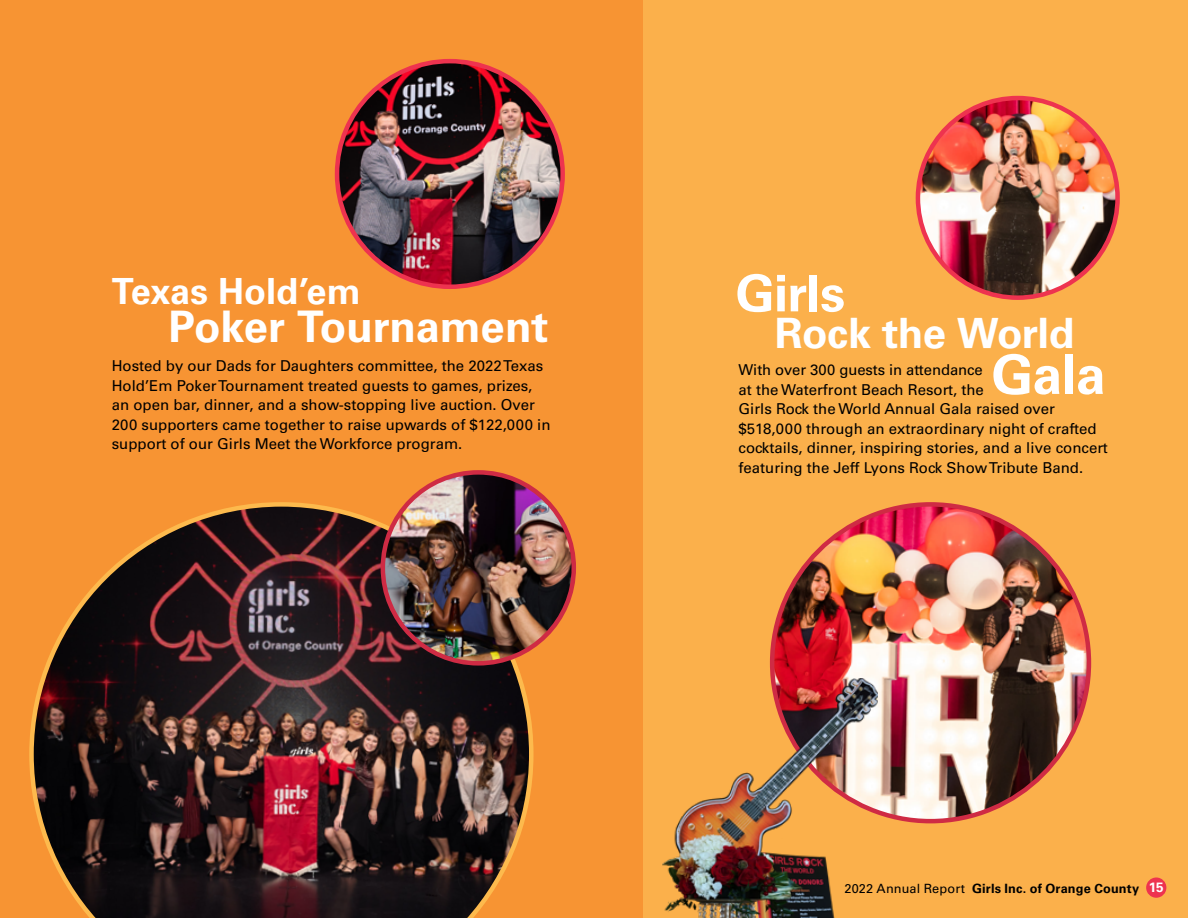
<style>
.page{position:relative;width:1188px;height:918px;background:#fff}
.page>*{position:absolute;margin:0;border:0;box-sizing:border-box;transform-origin:0 0}
.t1{font:700 54px "Univers LT Std";color:#fff}
.t2{font:700 50.55px "Univers LT Std";letter-spacing:-.015em;color:#fff}
.t3{font:700 43.5px "Univers LT Std";letter-spacing:-.005em;color:#fff}
.t4{font:700 41.85px "Univers LT Std";letter-spacing:-.015em;color:#fff}
.t5{font:700 36px "Univers LT Std";color:#fff}
.t6{font:15px/19.5px "Univers LT Std";color:#000}
.t7{font:700 12.75px "Univers LT Std";letter-spacing:.015em;color:#000}
.s1{font-weight:400}
.s2{font-size:13.5px;color:#fff}
</style>
<div class="page">
<div style="left:0;top:0;width:670px;height:918px;background:#f79433"></div>
<div style="left:644px;top:0;width:544px;height:918px;background:#fbb04b"></div>
<img style="left:29px;top:502px;width:505px;height:416px">
<img style="left:337px;top:61px;width:226px;height:226px;border-radius:113px">
<img style="left:383px;top:472px;width:191px;height:191px;border-radius:95px">
<div style="left:381px;top:470px;width:195px;height:196px;border:4px solid #cf2b44;border-radius:50%"></div>
<img style="left:918px;top:98px;width:200px;height:200px;border-radius:100px">
<div style="left:916px;top:96px;width:204px;height:204px;border:4px solid #ee334f;border-radius:50%"></div>
<img style="left:772px;top:504px;width:317px;height:316px">
<img style="left:662px;top:678px;width:216px;height:240px">
<div style="left:1146px;top:878px;width:20px;height:20px;background:#ee334f;border-radius:50%"></div>
<h3 class="t5" style="left:112px;top:270px;width:250px">Texas Hold’em</h3>
<h3 class="t3" style="left:169px;top:301px;width:381px">Poker Tournament</h3>
<p class="t6" style="left:112px;top:356px;width:440px">Hosted by our Dads for Daughters committee, the 2022 Texas Hold’Em Poker Tournament treated guests to games, prizes, an open bar, dinner, and a show-stopping live auction. Over 200 supporters came together to raise upwards of $122,000 in support of our Girls Meet the Workforce program.</p>
<h2 class="t2" style="left:736px;top:264px;width:111px">Girls</h2>
<h3 class="t4" style="left:775px;top:309px;width:301px">Rock the World</h3>
<p class="t6" style="left:739px;top:360px;width:371px">With over 300 guests in attendance<br>at the Waterfront Beach Resort, the<br>Girls Rock the World Annual Gala raised over $518,000 through an extraordinary night of crafted cocktails, dinner, inspiring stories, and a live concert featuring the Jeff Lyons Rock Show Tribute Band.</p>
<h1 class="t1" style="left:991px;top:343px;width:116px">Gala</h1>
<p class="t7" style="left:844px;top:881px;width:321px"><span class="s1">2022 Annual Report</span> Girls Inc. of Orange County <span class="s2">15</span></p>
</div>
